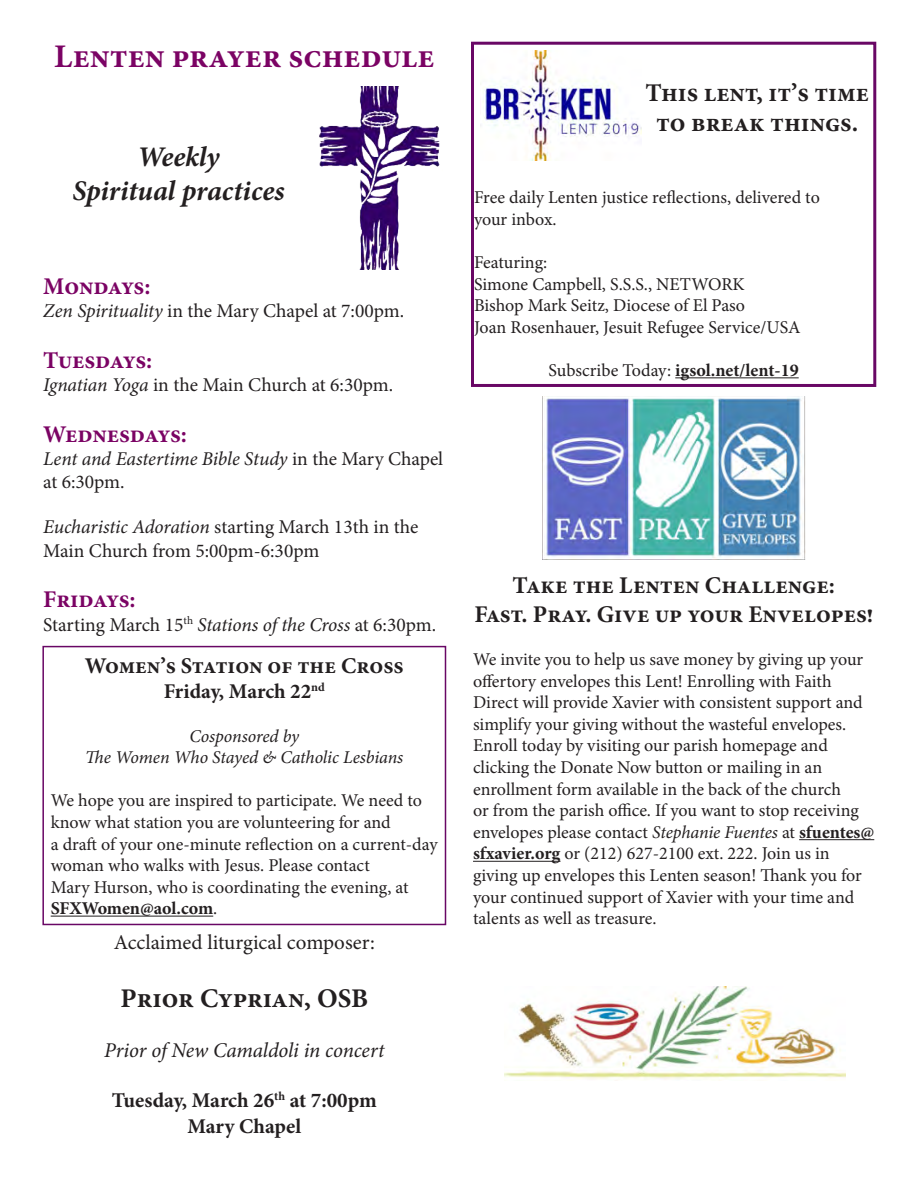
<style>
.page{position:relative;width:918px;height:1188px;background:#fff}
.page>*{position:absolute;margin:0;border:0;box-sizing:border-box;transform-origin:0 0}
.t1{font:700 33px "Minion Pro";color:#7b0364}
.t2{font:italic 700 28.5px "Minion Pro";letter-spacing:-.005em;color:#231f20}
.t3{font:700 27px "Minion Pro";letter-spacing:-.01em;color:#231f20}
.t4{font:700 25.5px "Minion Pro";color:#231f20}
.t5{font:700 24px "Minion Pro";color:#231f20}
.t6{font:700 24px "Minion Pro";letter-spacing:-.02em;color:#7b0364}
.t7{font:700 22.5px "Minion Pro";color:#231f20}
.t8{font:700 21px "Minion Pro";letter-spacing:-.01em;color:#231f20}
.t9{font:21px "Minion Pro";letter-spacing:-.01em;color:#231f20}
.t10{font:italic 21px "Minion Pro";letter-spacing:-.005em;color:#231f20}
.t11{font:19.5px/23.4px "Minion Pro";color:#231f20}
.t12{font:italic 19.5px/23.4px "Minion Pro";letter-spacing:-.01em;color:#231f20}
.t13{font:18px/21.6px "Minion Pro";color:#231f20}
.t14{font:italic 18px "Minion Pro";letter-spacing:-.01em;color:#231f20}
.t15{font:700 18px "Minion Pro";color:#231f20}
.s1{font-style:italic}
.s2{font-style:normal}
.s3{font-weight:700}
.s4{font-weight:400}
</style>
<div class="page">
<hr style="left:799px;top:839px;width:75px;height:1px;background:#231f20">
<hr style="left:473px;top:861px;width:87px;height:1px;background:#231f20">
<img style="left:542px;top:397px;width:263px;height:162px">
<hr style="left:675px;top:377px;width:124px;height:1px;background:#231f20">
<div style="left:471px;top:42px;width:405px;height:345px;border:3px solid #690765"></div>
<img style="left:482px;top:51px;width:159px;height:110px">
<hr style="left:51px;top:916px;width:162px;height:1px;background:#231f20">
<div style="left:42px;top:646px;width:404px;height:279px;border:2px solid #690765"></div>
<img style="left:319px;top:86px;width:121px;height:184px">
<img style="left:504px;top:986px;width:341px;height:94px">
<p class="t1" style="left:54px;top:33px;width:382px">Lenten prayer schedule</p>
<p class="t2" style="left:137px;top:137px;width:84px">Weekly</p>
<p class="t2" style="left:72px;top:171px;width:214px">Spiritual practices</p>
<p class="t6" style="left:43px;top:269px;width:109px">Mondays:</p>
<p class="t11" style="left:43px;top:300px;width:363px"><span class="s1">Zen Spirituality</span> in the Mary Chapel at 7:00pm.</p>
<p class="t6" style="left:43px;top:343px;width:111px">Tuesdays:</p>
<p class="t11" style="left:43px;top:373px;width:351px"><span class="s1">Ignatian Yoga</span> in the Main Church at 6:30pm.</p>
<p class="t6" style="left:43px;top:417px;width:145px">Wednesdays:</p>
<p class="t12" style="left:43px;top:447px;width:402px">Lent and Eastertime Bible Study <span class="s2">in the Mary Chapel at 6:30pm.</span></p>
<p class="t11" style="left:43px;top:516px;width:377px"><span class="s1">Eucharistic Adoration</span> starting March 13th in the<br>Main Church from 5:00pm-6:30pm</p>
<p class="t6" style="left:43px;top:583px;width:94px">Fridays:</p>
<p class="t11" style="left:43px;top:613px;width:394px">Starting March 15<sup>th</sup> <span class="s1">Stations of the Cross</span> at 6:30pm.</p>
<p class="t7" style="left:85px;top:650px;width:320px">Women’s Station of the Cross</p>
<p class="t8" style="left:164px;top:677px;width:163px">Friday, March 22<sup>nd</sup></p>
<p class="t14" style="left:189px;top:723px;width:111px">Cosponsored by</p>
<p class="t14" style="left:85px;top:745px;width:320px">The Women Who Stayed &amp; Catholic Lesbians</p>
<p class="t13" style="left:51px;top:790px;width:373px">We hope you are inspired to participate. We need to know what station you are volunteering for and</p>
<p class="t13" style="left:51px;top:833px;width:388px">a draft of your one-minute reflection on a current-day woman who walks with Jesus. Please contact</p>
<p class="t13" style="left:51px;top:876px;width:359px">Mary Hurson, who is coordinating the evening, at<br><span class="s3">SFXWomen@aol.com</span>.</p>
<p class="t9" style="left:114px;top:928px;width:263px">Acclaimed liturgical composer:</p>
<p class="t3" style="left:120px;top:979px;width:249px">Prior Cyprian, OSB</p>
<p class="t10" style="left:104px;top:1036px;width:282px">Prior of New Camaldoli in concert</p>
<p class="t8" style="left:112px;top:1086px;width:266px">Tuesday, March 26<sup>th</sup> at 7:00pm</p>
<p class="t8" style="left:187px;top:1111px;width:115px">Mary Chapel</p>
<p class="t4" style="left:646px;top:75px;width:225px">This lent, it’s time</p>
<p class="t4" style="left:656px;top:105px;width:204px">to break things.</p>
<p class="t13" style="left:474px;top:187px;width:347px">Free daily Lenten justice reflections, delivered to</p>
<p class="t13" style="left:474px;top:208px;width:84px">your inbox.</p>
<p class="t13" style="left:474px;top:252px;width:75px">Featuring:</p>
<p class="t13" style="left:474px;top:273px;width:272px">Simone Campbell, S.S.S., NETWORK</p>
<p class="t13" style="left:474px;top:295px;width:273px">Bishop Mark Seitz, Diocese of El Paso</p>
<p class="t13" style="left:474px;top:316px;width:328px">Joan Rosenhauer, Jesuit Refugee Service/USA</p>
<p class="t15" style="left:549px;top:358px;width:252px"><span class="s4">Subscribe Today:</span> igsol.net/lent-19</p>
<p class="t5" style="left:513px;top:569px;width:324px">Take the Lenten Challenge:</p>
<p class="t5" style="left:474px;top:597px;width:400px">Fast. Pray. Give up your Envelopes!</p>
<p class="t13" style="left:473px;top:649px;width:403px">We invite you to help us save money by giving up your offertory envelopes this Lent! Enrolling with Faith Direct will provide Xavier with consistent support and simplify your giving without the wasteful envelopes.<br>Enroll today by visiting our parish homepage and clicking the Donate Now button or mailing in an enrollment form available in the back of the church<br>or from the parish office. If you want to stop receiving envelopes please contact <span class="s1">Stephanie Fuentes</span> at <span class="s3">sfuentes@ sfxavier.org</span> or (212) 627-2100 ext. 222. Join us in giving up envelopes this Lenten season! Thank you for your continued support of Xavier with your time and talents as well as treasure.</p>
</div>
